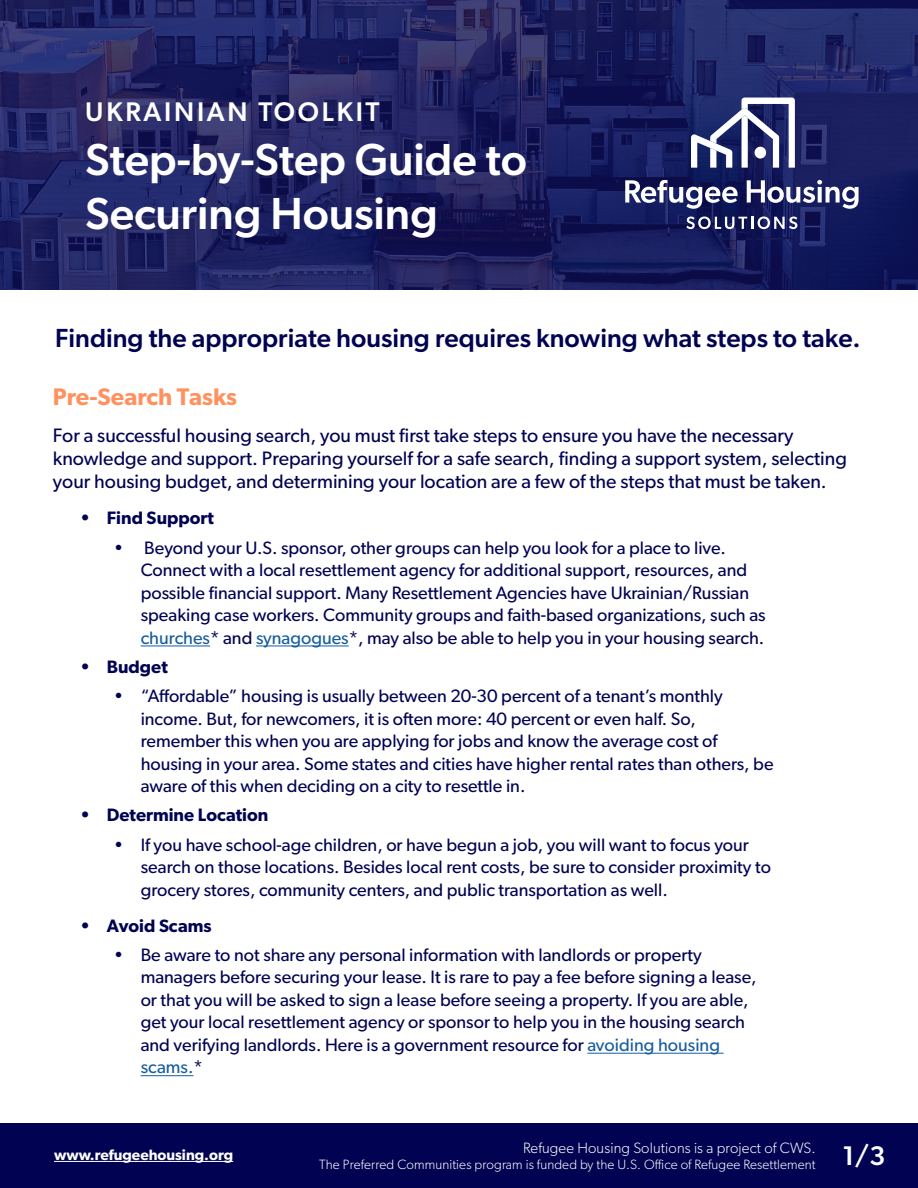
<style>
.page{position:relative;width:918px;height:1188px;background:#fff}
.page>*{position:absolute;margin:0;border:0;box-sizing:border-box;transform-origin:0 0}
.t1{font:500 45px/54px "Gibson";color:#fff}
.t2{font:500 27px "Gibson";letter-spacing:.1em;color:#fff}
.t3{font:500 26.25px "Gibson";color:#010352}
.t4{font:600 24px "Gibson";color:#ff915f}
.t5{font:19.5px/23.4px "Gibson";color:#010352}
.t6{font:18px/22.5px "Gibson";color:#010352}
.t7{font:600 18px "Gibson";color:#010352}
.t8{font:300 15px "Gibson";letter-spacing:.01em;color:#fff}
.t9{font:600 15px "Gibson";color:#fff}
.t10{font:300 13.5px "Gibson";letter-spacing:.01em;color:#fff}
.s1{color:#175d9e}
</style>
<div class="page">
<hr style="left:141px;top:646px;width:69px;height:1px;background:#175d9e">
<hr style="left:256px;top:646px;width:93px;height:1px;background:#175d9e">
<hr style="left:587px;top:1053px;width:137px;height:1px;background:#175d9e">
<hr style="left:141px;top:1075px;width:52px;height:1px;background:#175d9e">
<svg style="left:0;top:0;width:918px;height:289px;background:#1e2261"></svg>
<div style="left:0;top:1123px;width:918px;height:65px;background:#010352"></div>
<hr style="left:54px;top:1161px;width:179px;height:1px;background:#fff">
<svg style="left:691px;top:98px;width:104px;height:70px"></svg>
<div style="left:755px;top:147px;width:11px;height:12px;background:#fff;border-radius:50%"></div>
<svg style="left:625px;top:180px;width:113px;height:29px"></svg>
<svg style="left:747px;top:180px;width:112px;height:29px"></svg>
<svg style="left:686px;top:217px;width:111px;height:12px"></svg>
<p class="t2" style="left:85px;top:96px;width:296px">UKRAINIAN TOOLKIT</p>
<p class="t1" style="left:85px;top:132px;width:443px">Step-by-Step Guide to<br>Securing Housing</p>
<p class="t3" style="left:55px;top:322px;width:807px">Finding the appropriate housing requires knowing what steps to take.</p>
<p class="t4" style="left:53px;top:382px;width:186px">Pre-Search Tasks</p>
<p class="t5" style="left:53px;top:423px;width:796px">For a successful housing search, you must first take steps to ensure you have the necessary knowledge and support. Preparing yourself for a safe search, finding a support system, selecting your housing budget, and determining your location are a few of the steps that must be taken.</p>
<p class="t7" style="left:80px;top:507px;width:135px">• Find Support</p>
<p class="t6" style="left:141px;top:536px;width:627px;text-indent:-27px">• Beyond your U.S. sponsor, other groups can help you look for a place to live.<br>Connect with a local resettlement agency for additional support, resources, and possible financial support. Many Resettlement Agencies have Ukrainian/Russian speaking case workers. Community groups and faith-based organizations, such as <span class="s1">churches</span>* and <span class="s1">synagogues</span>*, may also be able to help you in your housing search.</p>
<p class="t7" style="left:80px;top:656px;width:89px">• Budget</p>
<p class="t6" style="left:141px;top:684px;width:634px;text-indent:-27px">• “Affordable” housing is usually between 20-30 percent of a tenant’s monthly income. But, for newcomers, it is often more: 40 percent or even half. So, remember this when you are applying for jobs and know the average cost of housing in your area. Some states and cities have higher rental rates than others, be aware of this when deciding on a city to resettle in.</p>
<p class="t7" style="left:80px;top:804px;width:190px">• Determine Location</p>
<p class="t6" style="left:141px;top:833px;width:632px;text-indent:-27px">• If you have school-age children, or have begun a job, you will want to focus your search on those locations. Besides local rent costs, be sure to consider proximity to grocery stores, community centers, and public transportation as well.</p>
<p class="t7" style="left:80px;top:915px;width:133px">• Avoid Scams</p>
<p class="t6" style="left:141px;top:943px;width:617px;text-indent:-27px">• Be aware to not share any personal information with landlords or property managers before securing your lease. It is rare to pay a fee before signing a lease, or that you will be asked to sign a lease before seeing a property. If you are able, get your local resettlement agency or sponsor to help you in the housing search and verifying landlords. Here is a government resource for <span class="s1">avoiding housing scams.</span>*</p>
<p class="t8" style="left:523px;top:1139px;width:294px">Refugee Housing Solutions is a project of CWS.</p>
<p class="t10" style="left:319px;top:1156px;width:498px">The Preferred Communities program is funded by the U.S. Office of Refugee Resettlement</p>
<p class="t9" style="left:54px;top:1145px;width:181px">www.refugeehousing.org</p>
<p class="t2" style="left:843px;top:1140px;width:44px">1/3</p>
</div>
